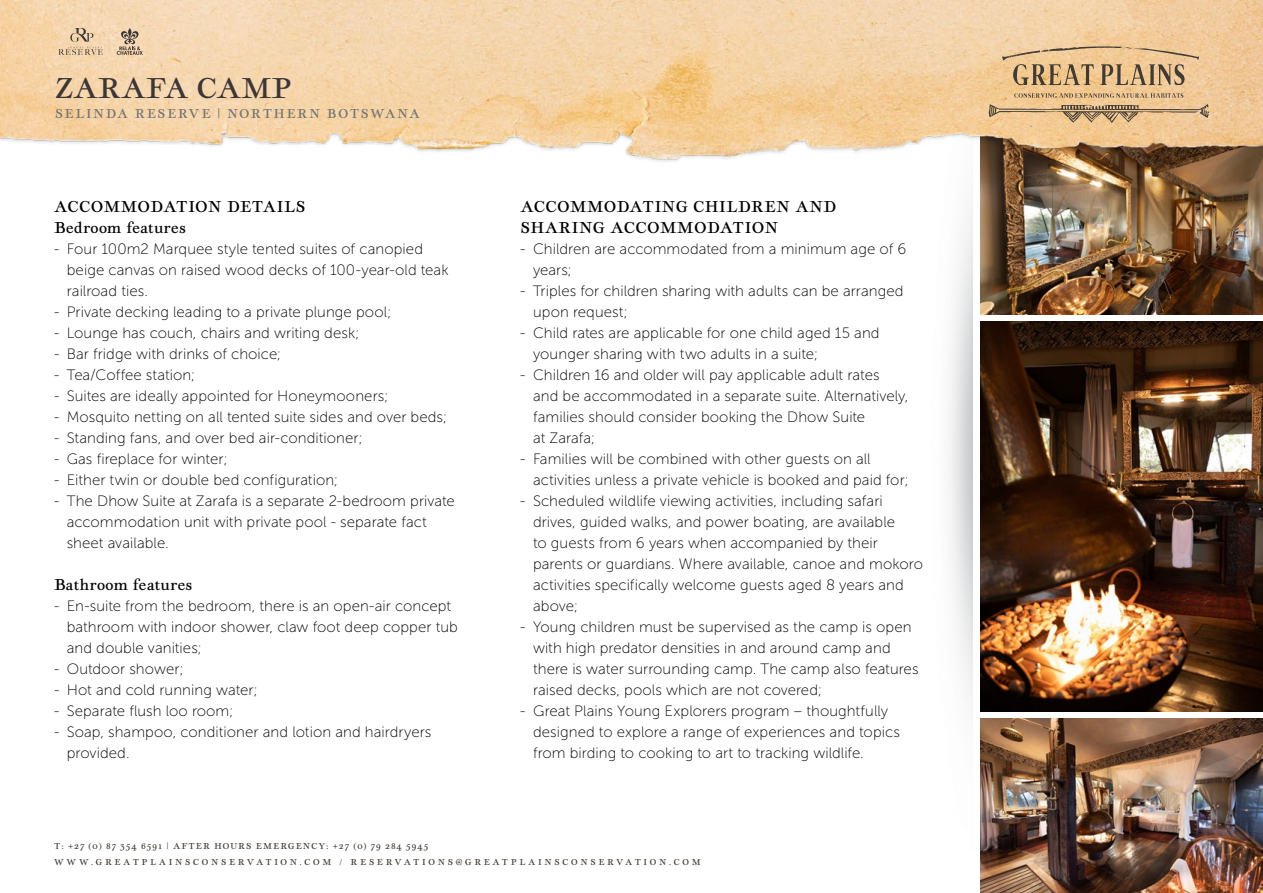
<style>
.page{position:relative;width:1263px;height:893px;background:#fff}
.page>*{position:absolute;margin:0;border:0;box-sizing:border-box;transform-origin:0 0}
.t1{font:30px "Geographica";letter-spacing:.02em;color:#3d3636}
.t2{font:16.5px/21px "Geographica";letter-spacing:.04em;color:#000}
.t3{font:16.5px "Geographica";letter-spacing:.02em;color:#000}
.t4{font:15px/21px "Museo Sans 100";letter-spacing:.005em;color:#000}
.t5{font:13.5px "Geographica";letter-spacing:.12em;color:#737471}
.t6{font:9px/16.5px "Geographica";letter-spacing:.3em;color:#413b33}
</style>
<div class="page">
<img style="left:949px;top:203px;width:33px;height:516px">
<img style="left:980px;top:175px;width:283px;height:140px">
<img style="left:980px;top:719px;width:283px;height:174px">
<img style="left:980px;top:322px;width:283px;height:390px">
<img style="left:0;top:0;width:1263px;height:175px">
<svg style="left:1014px;top:93px;width:169px;height:5px"></svg>
<svg style="left:989px;top:104px;width:220px;height:19px;background:#cdab80"></svg>
<svg style="left:1002px;top:46px;width:197px;height:39px;background:#d1af83"></svg>
<svg style="left:117px;top:28px;width:26px;height:27px"></svg>
<svg style="left:59px;top:28px;width:44px;height:27px"></svg>
<h1 class="t1" style="left:55px;top:70px;width:238px">ZARAFA CAMP</h1>
<p class="t5" style="left:55px;top:105px;width:366px">SELINDA RESERVE | NORTHERN BOTSWANA</p>
<p class="t2" style="left:54px;top:196px;width:253px">ACCOMMODATION DETAILS<br>Bedroom features</p>
<p class="t4" style="left:67px;top:238px;width:383px;text-indent:-13px">- Four 100m2 Marquee style tented suites of canopied beige canvas on raised wood decks of 100-year-old teak railroad ties.</p>
<p class="t4" style="left:54px;top:301px;width:339px">- Private decking leading to a private plunge pool;</p>
<p class="t4" style="left:54px;top:322px;width:307px">- Lounge has couch, chairs and writing desk;</p>
<p class="t4" style="left:54px;top:343px;width:229px">- Bar fridge with drinks of choice;</p>
<p class="t4" style="left:54px;top:364px;width:143px">- Tea/Coffee station;</p>
<p class="t4" style="left:54px;top:385px;width:336px">- Suites are ideally appointed for Honeymooners;</p>
<p class="t4" style="left:54px;top:406px;width:395px">- Mosquito netting on all tented suite sides and over beds;</p>
<p class="t4" style="left:54px;top:427px;width:310px">- Standing fans, and over bed air-conditioner;</p>
<p class="t4" style="left:54px;top:448px;width:175px">- Gas fireplace for winter;</p>
<p class="t4" style="left:54px;top:469px;width:286px">- Either twin or double bed configuration;</p>
<p class="t4" style="left:67px;top:490px;width:390px;text-indent:-13px">- The Dhow Suite at Zarafa is a separate 2-bedroom private accommodation unit with private pool - separate fact sheet available.</p>
<p class="t3" style="left:54px;top:575px;width:140px">Bathroom features</p>
<p class="t4" style="left:67px;top:595px;width:393px;text-indent:-13px">- En-suite from the bedroom, there is an open-air concept bathroom with indoor shower, claw foot deep copper tub and double vanities;</p>
<p class="t4" style="left:54px;top:658px;width:131px">- Outdoor shower;</p>
<p class="t4" style="left:54px;top:679px;width:205px">- Hot and cold running water;</p>
<p class="t4" style="left:54px;top:700px;width:181px">- Separate flush loo room;</p>
<p class="t4" style="left:67px;top:721px;width:366px;text-indent:-13px">- Soap, shampoo, conditioner and lotion and hairdryers provided.</p>
<p class="t2" style="left:520px;top:196px;width:317px">ACCOMMODATING CHILDREN AND<br>SHARING ACCOMMODATION</p>
<p class="t4" style="left:533px;top:238px;width:375px;text-indent:-13px">- Children are accommodated from a minimum age of 6 years;</p>
<p class="t4" style="left:533px;top:280px;width:372px;text-indent:-13px">- Triples for children sharing with adults can be arranged upon request;</p>
<p class="t4" style="left:533px;top:322px;width:348px;text-indent:-13px">- Child rates are applicable for one child aged 15 and younger sharing with two adults in a suite;</p>
<p class="t4" style="left:533px;top:364px;width:377px;text-indent:-13px">- Children 16 and older will pay applicable adult rates and be accommodated in a separate suite. Alternatively, families should consider booking the Dhow Suite<br>at Zarafa;</p>
<p class="t4" style="left:533px;top:448px;width:377px;text-indent:-13px">- Families will be combined with other guests on all activities unless a private vehicle is booked and paid for;</p>
<p class="t4" style="left:533px;top:490px;width:391px;text-indent:-13px">- Scheduled wildlife viewing activities, including safari drives, guided walks, and power boating, are available<br>to guests from 6 years when accompanied by their parents or guardians. Where available, canoe and mokoro activities specifically welcome guests aged 8 years and above;</p>
<p class="t4" style="left:533px;top:616px;width:387px;text-indent:-13px">- Young children must be supervised as the camp is open with high predator densities in and around camp and there is water surrounding camp. The camp also features raised decks, pools which are not covered;</p>
<p class="t4" style="left:533px;top:700px;width:369px;text-indent:-13px">- Great Plains Young Explorers program – thoughtfully designed to explore a range of experiences and topics from birding to cooking to art to tracking wildlife.</p>
<p class="t6" style="left:54px;top:837px;width:648px">T: +27 (0) 87 354 6591 | AFTER HOURS EMERGENCY: +27 (0) 79 284 5945<br>WWW.GREATPLAINSCONSERVATION.COM / RESERVATIONS@GREATPLAINSCONSERVATION.COM</p>
</div>
